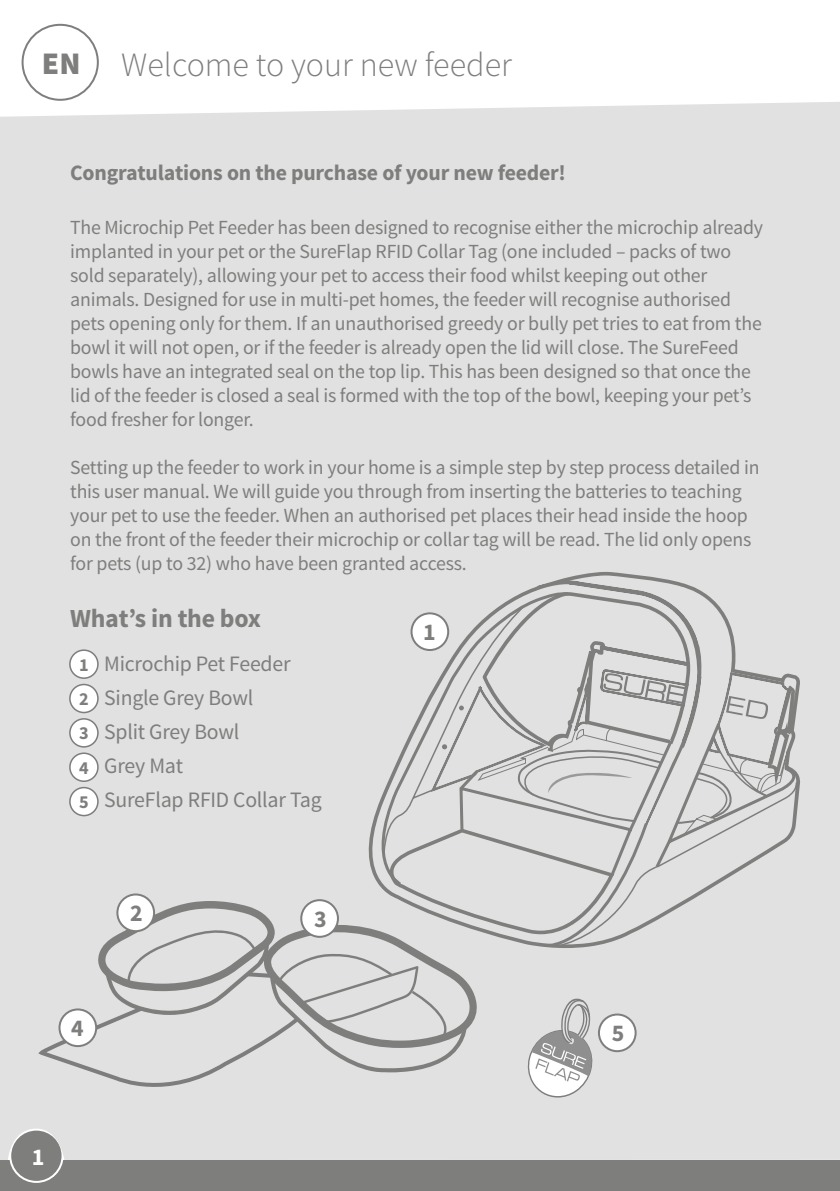
<style>
.page{position:relative;width:840px;height:1191px;background:#fff}
.page>*{position:absolute;margin:0;border:0;box-sizing:border-box;transform-origin:0 0}
.t1{font:300 34px "Source Sans Pro";color:#7e7e7d}
.t2{font:700 26px "Source Sans Pro";letter-spacing:-.01em;color:#7e7e7d}
.t3{font:700 24px "Source Sans Pro";color:#7e7e7d}
.t4{font:700 24px "Source Sans Pro";color:#fff}
.t5{font:22px/34px "Source Sans Pro";letter-spacing:-.01em;color:#7e7e7d}
.t6{font:700 22px "Source Sans Pro";letter-spacing:-.01em;color:#7e7e7d}
.t7{font:20px/24px "Source Sans Pro";letter-spacing:-.01em;color:#7e7e7d}
.t8{font:700 18.4px/34.4px "Source Sans Pro";color:#7e7e7d;text-align:justify}
.s1{font-weight:900;font-size:31.4px}
</style>
<div class="page">
<div style="left:0;top:1159px;width:839px;height:32px;background:#7e7e7d"></div>
<div style="left:9px;top:1128px;width:54px;height:54px;border:2px solid #fff;border-radius:50%"></div>
<div style="left:0;top:102px;width:839px;height:1058px;background:#e1e1e1"></div>
<div style="left:365px;top:571px;width:435px;height:589px;background:#e1e1e1"></div>
<svg style="left:364px;top:591px;width:310px;height:357px;background:#d5d5d5"></svg>
<svg style="left:382px;top:606px;width:415px;height:341px;background:#d6d6d6"></svg>
<svg style="left:442px;top:744px;width:5px;height:5px"></svg>
<svg style="left:458px;top:705px;width:5px;height:5px"></svg>
<div style="left:22px;top:24px;width:77px;height:77px;border:2px solid #7e7e7d;border-radius:50%"></div>
<svg style="left:36px;top:901px;width:441px;height:199px;background:#d3d3d3"></svg>
<svg style="left:523px;top:996px;width:72px;height:105px"></svg>
<div style="left:117px;top:894px;width:37px;height:37px;background:#fff;border-radius:50%"></div>
<div style="left:116px;top:893px;width:39px;height:39px;border:2px solid #7e7e7d;border-radius:50%"></div>
<div style="left:59px;top:1009px;width:37px;height:37px;background:#fff;border-radius:50%"></div>
<div style="left:58px;top:1008px;width:39px;height:39px;border:2px solid #7e7e7d;border-radius:50%"></div>
<div style="left:598px;top:1014px;width:37px;height:37px;background:#fff;border-radius:50%"></div>
<div style="left:597px;top:1013px;width:39px;height:39px;border:2px solid #7e7e7d;border-radius:50%"></div>
<div style="left:301px;top:900px;width:37px;height:36px;background:#fff;border-radius:50%"></div>
<div style="left:300px;top:899px;width:39px;height:38px;border:2px solid #7e7e7d;border-radius:50%"></div>
<div style="left:411px;top:613px;width:37px;height:37px;background:#fff;border-radius:50%"></div>
<div style="left:410px;top:612px;width:39px;height:39px;border:2px solid #7e7e7d;border-radius:50%"></div>
<div style="left:70px;top:650px;width:28px;height:28px;background:#fff;border-radius:50%"></div>
<div style="left:69px;top:649px;width:30px;height:30px;border:2px solid #7e7e7d;border-radius:50%"></div>
<div style="left:70px;top:684px;width:28px;height:28px;background:#fff;border-radius:50%"></div>
<div style="left:69px;top:684px;width:30px;height:29px;border:2px solid #7e7e7d;border-radius:50%"></div>
<div style="left:70px;top:719px;width:28px;height:28px;background:#fff;border-radius:50%"></div>
<div style="left:69px;top:718px;width:30px;height:29px;border:2px solid #7e7e7d;border-radius:50%"></div>
<div style="left:70px;top:753px;width:28px;height:28px;background:#fff;border-radius:50%"></div>
<div style="left:69px;top:752px;width:30px;height:30px;border:2px solid #7e7e7d;border-radius:50%"></div>
<div style="left:70px;top:787px;width:28px;height:28px;background:#fff;border-radius:50%"></div>
<div style="left:69px;top:787px;width:30px;height:29px;border:2px solid #7e7e7d;border-radius:50%"></div>
<svg style="left:476px;top:673px;width:329px;height:197px;background:#d0d0d0"></svg>
<h1 class="t1" style="left:42px;top:44px;width:471px"><span class="s1">EN</span> Welcome to your new feeder</h1>
<p class="t6" style="left:70px;top:159px;width:497px">Congratulations on the purchase of your new feeder!</p>
<p class="t7" style="left:70px;top:216px;width:694px">The Microchip Pet Feeder has been designed to recognise either the microchip already implanted in your pet or the SureFlap RFID Collar Tag (one included – packs of two sold separately), allowing your pet to access their food whilst keeping out other animals. Designed for use in multi-pet homes, the feeder will recognise authorised pets opening only for them. If an unauthorised greedy or bully pet tries to eat from the bowl it will not open, or if the feeder is already open the lid will close. The SureFeed bowls have an integrated seal on the top lip. This has been designed so that once the lid of the feeder is closed a seal is formed with the top of the bowl, keeping your pet’s food fresher for longer.</p>
<p class="t7" style="left:70px;top:456px;width:690px">Setting up the feeder to work in your home is a simple step by step process detailed in this user manual. We will guide you through from inserting the batteries to teaching your pet to use the feeder. When an authorised pet places their head inside the hoop on the front of the feeder their microchip or collar tag will be read. The lid only opens for pets (up to 32) who have been granted access.</p>
<h2 class="t2" style="left:70px;top:601px;width:192px">What’s in the box</h2>
<p class="t5" style="left:104px;top:647px;width:219px">Microchip Pet Feeder<br>Single Grey Bowl<br>Split Grey Bowl<br>Grey Mat<br>SureFlap RFID Collar Tag</p>
<p class="t3" style="left:423px;top:616px;width:14px">1</p>
<p class="t8" style="left:79px;top:648px;width:11px">1<br>2<br>3<br>4<br>5</p>
<p class="t3" style="left:130px;top:897px;width:14px">2</p>
<p class="t3" style="left:314px;top:903px;width:14px">3</p>
<p class="t3" style="left:71px;top:1012px;width:14px">4</p>
<p class="t3" style="left:611px;top:1017px;width:14px">5</p>
<p class="t4" style="left:32px;top:1141px;width:14px">1</p>
</div>
